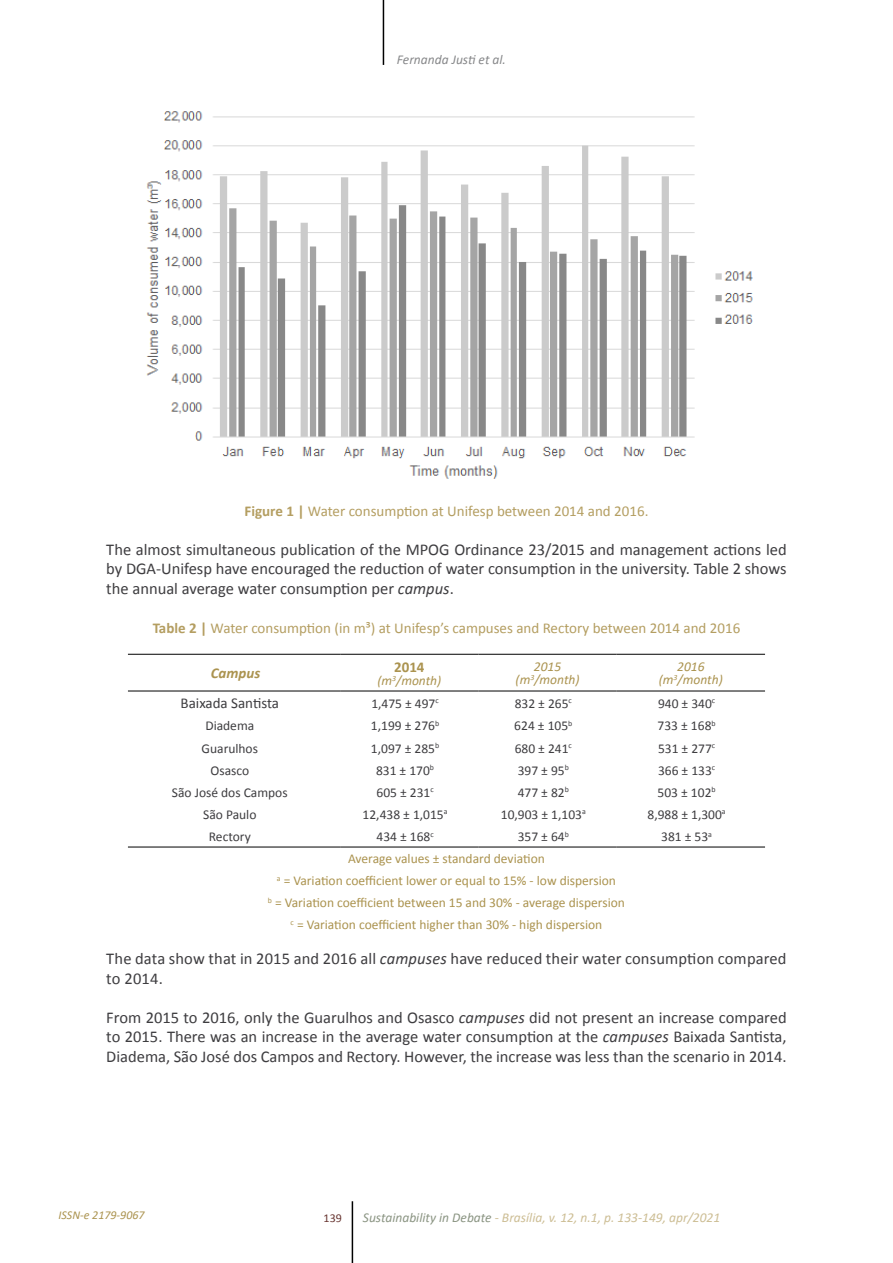
<style>
.page{position:relative;width:893px;height:1263px;background:#fff}
.page>*{position:absolute;margin:0;border:0;box-sizing:border-box;transform-origin:0 0}
.t1{font:16.5px/19.5px "Calibri";color:#3e3d40;text-align:justify}
.t2{font:15px "Calibri";color:#b49e61}
.t3{font:15px "Calibri";color:#3e3d40}
.t4{font:italic 700 15px "Calibri";color:#ab934f}
.t5{font:700 15px "Calibri";color:#ab934f}
.t6{font:13.5px "Calibri";color:#3e3d40}
.t7{font:13.5px/22px "Calibri";color:#ab934f;text-align:center}
.t8{font:italic 13.5px "Calibri";color:#cdbe95}
.t9{font:italic 13.5px/13.5px "Calibri";color:#ab934f;text-align:center}
.t10{font:italic 13.5px "Calibri";color:#87888a}
.t11{font:italic 12px "Calibri";color:#ab934f}
.t12{font:12px "Calibri";color:#673430}
.s1{font-weight:700}
.s2{font-style:italic}
.s3{color:#8b9583}
</style>
<div class="page">
<hr style="left:383px;top:0;width:1px;height:65px;background:#000">
<hr style="left:352px;top:1201px;width:1px;height:62px;background:#000">
<img style="left:146px;top:111px;width:607px;height:368px">
<hr style="left:128px;top:654px;width:212px;height:1px;background:#000">
<hr style="left:340px;top:654px;width:138px;height:1px;background:#000">
<hr style="left:478px;top:654px;width:139px;height:1px;background:#000">
<hr style="left:617px;top:654px;width:148px;height:1px;background:#000">
<hr style="left:128px;top:847px;width:212px;height:1px;background:#000">
<hr style="left:340px;top:847px;width:138px;height:1px;background:#000">
<hr style="left:478px;top:847px;width:139px;height:1px;background:#000">
<hr style="left:617px;top:847px;width:148px;height:1px;background:#000">
<hr style="left:128px;top:691px;width:212px;height:1px;background:#000">
<hr style="left:340px;top:691px;width:138px;height:1px;background:#000">
<hr style="left:478px;top:691px;width:139px;height:1px;background:#000">
<hr style="left:617px;top:691px;width:148px;height:1px;background:#000">
<p class="t10" style="left:397px;top:51px;width:111px">Fernanda Justi et al.</p>
<p class="t2" style="left:245px;top:501px;width:405px"><span class="s1">Figure 1 |</span> Water consumption at Unifesp between 2014 and 2016.</p>
<p class="t1" style="left:106px;top:540px;width:682px">The almost simultaneous publication of the MPOG Ordinance 23/2015 and management actions led by DGA-Unifesp have encouraged the reduction of water consumption in the university. Table 2 shows the annual average water consumption per <span class="s2">campus</span>.</p>
<p class="t2" style="left:153px;top:618px;width:589px"><span class="s1">Table 2 |</span> Water consumption (in m³) at Unifesp’s campuses and Rectory between 2014 and 2016</p>
<p class="t4" style="left:211px;top:663px;width:51px">Campus</p>
<p class="t5" style="left:394px;top:656px;width:32px">2014</p>
<p class="t9" style="left:377px;top:673px;width:65px">(m<sup>3</sup>/month)</p>
<p class="t9" style="left:516px;top:659px;width:65px">2015 (m<sup>3</sup>/month)</p>
<p class="t9" style="left:659px;top:659px;width:65px">2016 (m<sup>3</sup>/month)</p>
<p class="t3" style="left:181px;top:694px;width:100px">Baixada Santista</p>
<p class="t6" style="left:371px;top:695px;width:69px">1,475 ± 497<sup>c</sup></p>
<p class="t6" style="left:515px;top:695px;width:59px">832 ± 265<sup>c</sup></p>
<p class="t6" style="left:658px;top:695px;width:59px">940 ± 340<sup>c</sup></p>
<p class="t6" style="left:205px;top:717px;width:50px">Diadema</p>
<p class="t6" style="left:371px;top:717px;width:70px">1,199 ± 276<sup>b</sup></p>
<p class="t6" style="left:514px;top:717px;width:60px">624 ± 105<sup>b</sup></p>
<p class="t6" style="left:658px;top:717px;width:60px">733 ± 168<sup>b</sup></p>
<p class="t6" style="left:202px;top:739px;width:58px">Guarulhos</p>
<p class="t6" style="left:371px;top:739px;width:70px">1,097 ± 285<sup>b</sup></p>
<p class="t6" style="left:515px;top:739px;width:59px">680 ± 241<sup>c</sup></p>
<p class="t6" style="left:658px;top:739px;width:59px">531 ± 277<sup>c</sup></p>
<p class="t6" style="left:210px;top:762px;width:40px">Osasco</p>
<p class="t6" style="left:376px;top:762px;width:60px">831 ± 170<sup>b</sup></p>
<p class="t6" style="left:518px;top:762px;width:53px">397 ± 95<sup>b</sup></p>
<p class="t6" style="left:658px;top:762px;width:59px">366 ± 133<sup>c</sup></p>
<p class="t6" style="left:172px;top:784px;width:117px">São José dos Campos</p>
<p class="t6" style="left:376px;top:784px;width:59px">605 ± 231<sup>c</sup></p>
<p class="t6" style="left:518px;top:784px;width:53px">477 ± 82<sup>b</sup></p>
<p class="t6" style="left:658px;top:784px;width:60px">503 ± 102<sup>b</sup></p>
<p class="t6" style="left:203px;top:806px;width:55px">São Paulo</p>
<p class="t6" style="left:363px;top:806px;width:86px">12,438 ± 1,015<sup>a</sup></p>
<p class="t6" style="left:501px;top:806px;width:86px">10,903 ± 1,103<sup>a</sup></p>
<p class="t6" style="left:648px;top:806px;width:80px">8,988 ± 1,300<sup>a</sup></p>
<p class="t6" style="left:209px;top:828px;width:43px">Rectory</p>
<p class="t6" style="left:376px;top:828px;width:59px">434 ± 168<sup>c</sup></p>
<p class="t6" style="left:518px;top:828px;width:53px">357 ± 64<sup>b</sup></p>
<p class="t6" style="left:661px;top:828px;width:52px">381 ± 53<sup>a</sup></p>
<p class="t7" style="left:268px;top:848px;width:359px">Average values ± standard deviation<br><sup>a</sup> = Variation coefficient lower or equal to 15% - low dispersion<br><sup>b</sup> = Variation coefficient between 15 and 30% - average dispersion <sup>c</sup> = Variation coefficient higher than 30% - high dispersion</p>
<p class="t1" style="left:106px;top:949px;width:682px">The data show that in 2015 and 2016 all <span class="s2">campuses</span> have reduced their water consumption compared to 2014.</p>
<p class="t1" style="left:106px;top:1008px;width:682px">From 2015 to 2016, only the Guarulhos and Osasco <span class="s2">campuses</span> did not present an increase compared to 2015. There was an increase in the average water consumption at the <span class="s2">campuses</span> Baixada Santista, Diadema, São José dos Campos and Rectory. However, the increase was less than the scenario in 2014.</p>
<p class="t11" style="left:59px;top:1207px;width:88px">ISSN-e 2179-9067</p>
<p class="t8" style="left:363px;top:1208px;width:359px"><span class="s3">Sustainability in Debate</span> - Brasília, v. 12, n.1, p. 133-149, apr/2021</p>
<p class="t12" style="left:324px;top:1210px;width:20px">139</p>
</div>
